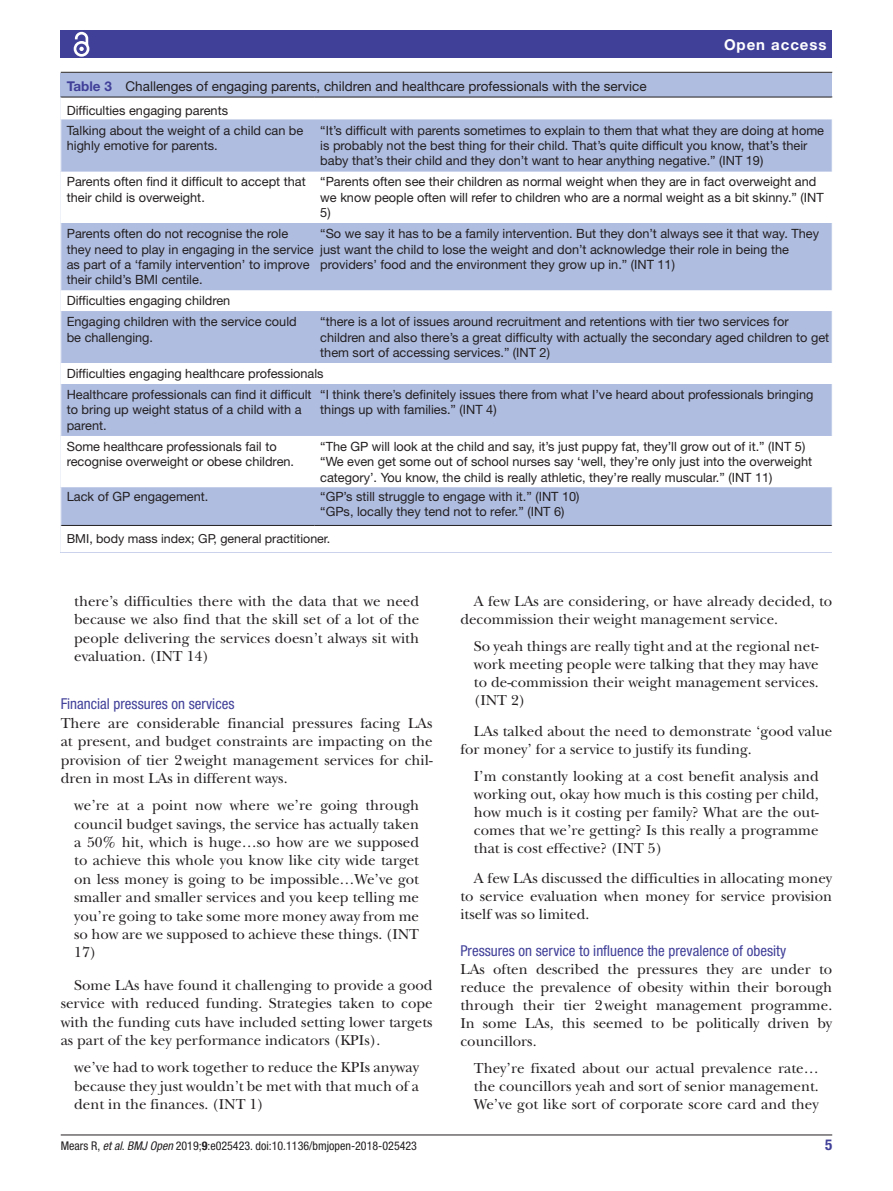
<style>
.page{position:relative;width:893px;height:1191px;background:#fff}
.page>*{position:absolute;margin:0;border:0;box-sizing:border-box;transform-origin:0 0}
.t1{font:15px/18.3px "New Baskerville";color:#231f20;text-align:justify}
.t2{font:condensed 15px "Helvetica Neue LT Std";color:#414099}
.t3{font:700 15px "Helvetica Neue LT Std";letter-spacing:.065em;color:#fff}
.t4{font:700 condensed 15px "Helvetica Neue LT Std";color:#414099}
.t5{font:13.5px "Helvetica Neue LT Std";color:#231f20}
.t6{font:12.75px/15.3px "Helvetica Neue LT Std";color:#231f20}
.t7{font:12.45px "Helvetica Neue LT Std";color:#231f20}
.t8{font:condensed 12px "Helvetica Neue LT Std";color:#231f20}
.s1{font-weight:700;color:#414099}
.s2{font-style:italic}
.s3{font-weight:700}
</style>
<div class="page">
<hr style="left:61px;top:1134px;width:771px;height:1px;background:#231f20">
<div style="left:61px;top:31px;width:771px;height:27px;background:#414099"></div>
<svg style="left:73px;top:31px;width:17px;height:26px"></svg>
<div style="left:61px;top:73px;width:771px;height:479px;background:#afbde1"></div>
<hr style="left:61px;top:72px;width:771px;height:1px;background:#231f20">
<div style="left:61px;top:98px;width:771px;height:454px;background:#fff"></div>
<svg style="left:61px;top:120px;width:771px;height:405px"></svg>
<hr style="left:61px;top:97px;width:253px;height:1px;background:#231f20">
<hr style="left:314px;top:97px;width:518px;height:1px;background:#231f20">
<hr style="left:314px;top:525px;width:518px;height:1px;background:#231f20">
<hr style="left:61px;top:525px;width:253px;height:1px;background:#231f20">
<svg style="left:60px;top:97px;width:1px;height:23px"></svg>
<svg style="left:60px;top:290px;width:1px;height:21px"></svg>
<svg style="left:60px;top:363px;width:1px;height:21px"></svg>
<svg style="left:60px;top:525px;width:1px;height:27px"></svg>
<hr style="left:67px;top:542px;width:765px;height:2px;background:#fff">
<p class="t3" style="left:724px;top:35px;width:104px">Open access</p>
<p class="t5" style="left:67px;top:78px;width:581px"><span class="s1">Table 3</span> Challenges of engaging parents, children and healthcare professionals with the service</p>
<p class="t6" style="left:67px;top:101px;width:238px;line-height:19.6px">Difficulties engaging parents<br>Talking about the weight of a child can be</p>
<p class="t6" style="left:67px;top:138px;width:152px">highly emotive for parents.</p>
<p class="t6" style="left:320px;top:122px;width:505px">“It’s difficult with parents sometimes to explain to them that what they are doing at home is probably not the best thing for their child. That’s quite difficult you know, that’s their baby that’s their child and they don’t want to hear anything negative.” (INT 19)</p>
<p class="t6" style="left:67px;top:174px;width:240px">Parents often find it difficult to accept that their child is overweight.</p>
<p class="t6" style="left:320px;top:174px;width:505px">“Parents often see their children as normal weight when they are in fact overweight and we know people often will refer to children who are a normal weight as a bit skinny.” (INT<br>5)</p>
<p class="t6" style="left:67px;top:226px;width:248px">Parents often do not recognise the role they need to play in engaging in the service as part of a ‘family intervention’ to improve their child’s BMI centile.</p>
<p class="t6" style="left:320px;top:226px;width:500px">“So we say it has to be a family intervention. But they don’t always see it that way. They just want the child to lose the weight and don’t acknowledge their role in being the providers’ food and the environment they grow up in.” (INT 11)</p>
<p class="t6" style="left:67px;top:290px;width:231px;line-height:21.1px">Difficulties engaging children<br>Engaging children with the service could</p>
<p class="t6" style="left:67px;top:329px;width:88px">be challenging.</p>
<p class="t6" style="left:320px;top:314px;width:510px">“there is a lot of issues around recruitment and retentions with tier two services for children and also there’s a great difficulty with actually the secondary aged children to get them sort of accessing services.” (INT 2)</p>
<p class="t6" style="left:67px;top:363px;width:258px;line-height:21.1px">Difficulties engaging healthcare professionals<br>Healthcare professionals can find it difficult</p>
<p class="t6" style="left:67px;top:402px;width:236px">to bring up weight status of a child with a parent.</p>
<p class="t6" style="left:320px;top:387px;width:495px">“I think there’s definitely issues there from what I’ve heard about professionals bringing things up with families.” (INT 4)</p>
<p class="t6" style="left:67px;top:438px;width:229px">Some healthcare professionals fail to recognise overweight or obese children.</p>
<p class="t6" style="left:320px;top:438px;width:493px">“The GP will look at the child and say, it’s just puppy fat, they’ll grow out of it.” (INT 5) “We even get some out of school nurses say ‘well, they’re only just into the overweight category’. You know, the child is really athletic, they’re really muscular.” (INT 11)</p>
<p class="t6" style="left:67px;top:489px;width:143px">Lack of GP engagement.</p>
<p class="t6" style="left:320px;top:489px;width:261px">“GP’s still struggle to engage with it.” (INT 10) “GPs, locally they tend not to refer.” (INT 6)</p>
<p class="t7" style="left:67px;top:531px;width:265px">BMI, body mass index; GP, general practitioner.</p>
<p class="t1" style="left:74px;top:592px;width:346px">there’s difficulties there with the data that we need because we also find that the skill set of a lot of the people delivering the services doesn’t always sit with evaluation. (INT 14)</p>
<p class="t2" style="left:61px;top:695px;width:175px">Financial pressures on services</p>
<p class="t1" style="left:61px;top:714px;width:373px">There are considerable financial pressures facing LAs at present, and budget constraints are impacting on the provision of tier 2weight management services for chil&shy;dren in most LAs in different ways.</p>
<p class="t1" style="left:74px;top:796px;width:346px">we’re at a point now where we’re going through council budget savings, the service has actually taken a 50% hit, which is huge…so how are we supposed to achieve this whole you know like city wide target on less money is going to be impossible…We’ve got smaller and smaller services and you keep telling me you’re going to take some more money away from me so how are we supposed to achieve these things. (INT 17)</p>
<p class="t1" style="left:61px;top:976px;width:373px;text-indent:14px">Some LAs have found it challenging to provide a good service with reduced funding. Strategies taken to cope with the funding cuts have included setting lower targets as part of the key performance indicators (KPIs).</p>
<p class="t1" style="left:74px;top:1058px;width:346px">we’ve had to work together to reduce the KPIs anyway because they just wouldn’t be met with that much of a dent in the finances. (INT 1)</p>
<p class="t1" style="left:460px;top:592px;width:373px;text-indent:14px">A few LAs are considering, or have already decided, to decommission their weight management service.</p>
<p class="t1" style="left:474px;top:637px;width:346px">So yeah things are really tight and at the regional net&shy;work meeting people were talking that they may have to de-commission their weight management services. (INT 2)</p>
<p class="t1" style="left:460px;top:721px;width:373px;text-indent:14px">LAs talked about the need to demonstrate ‘good value for money’ for a service to justify its funding.</p>
<p class="t1" style="left:474px;top:766px;width:346px">I’m constantly looking at a cost benefit analysis and working out, okay how much is this costing per child, how much is it costing per family? What are the out&shy;comes that we’re getting? Is this really a programme that is cost effective? (INT 5)</p>
<p class="t1" style="left:460px;top:869px;width:373px;text-indent:14px">A few LAs discussed the difficulties in allocating money to service evaluation when money for service provision itself was so limited.</p>
<p class="t2" style="left:460px;top:942px;width:327px">Pressures on service to influence the prevalence of obesity</p>
<p class="t1" style="left:460px;top:960px;width:373px">LAs often described the pressures they are under to reduce the prevalence of obesity within their borough through their tier 2weight management programme.<br>In some LAs, this seemed to be politically driven by councillors.</p>
<p class="t1" style="left:474px;top:1059px;width:346px">They’re fixated about our actual prevalence rate… the councillors yeah and sort of senior management.<br>We’ve got like sort of corporate score card and they</p>
<p class="t8" style="left:61px;top:1138px;width:358px">Mears R, <span class="s2">et al</span>. <span class="s2">BMJ Open</span> 2019;<span class="s3">9</span>:e025423. doi:10.1136/bmjopen-2018-025423</p>
<p class="t4" style="left:825px;top:1135px;width:9px">5</p>
</div>
